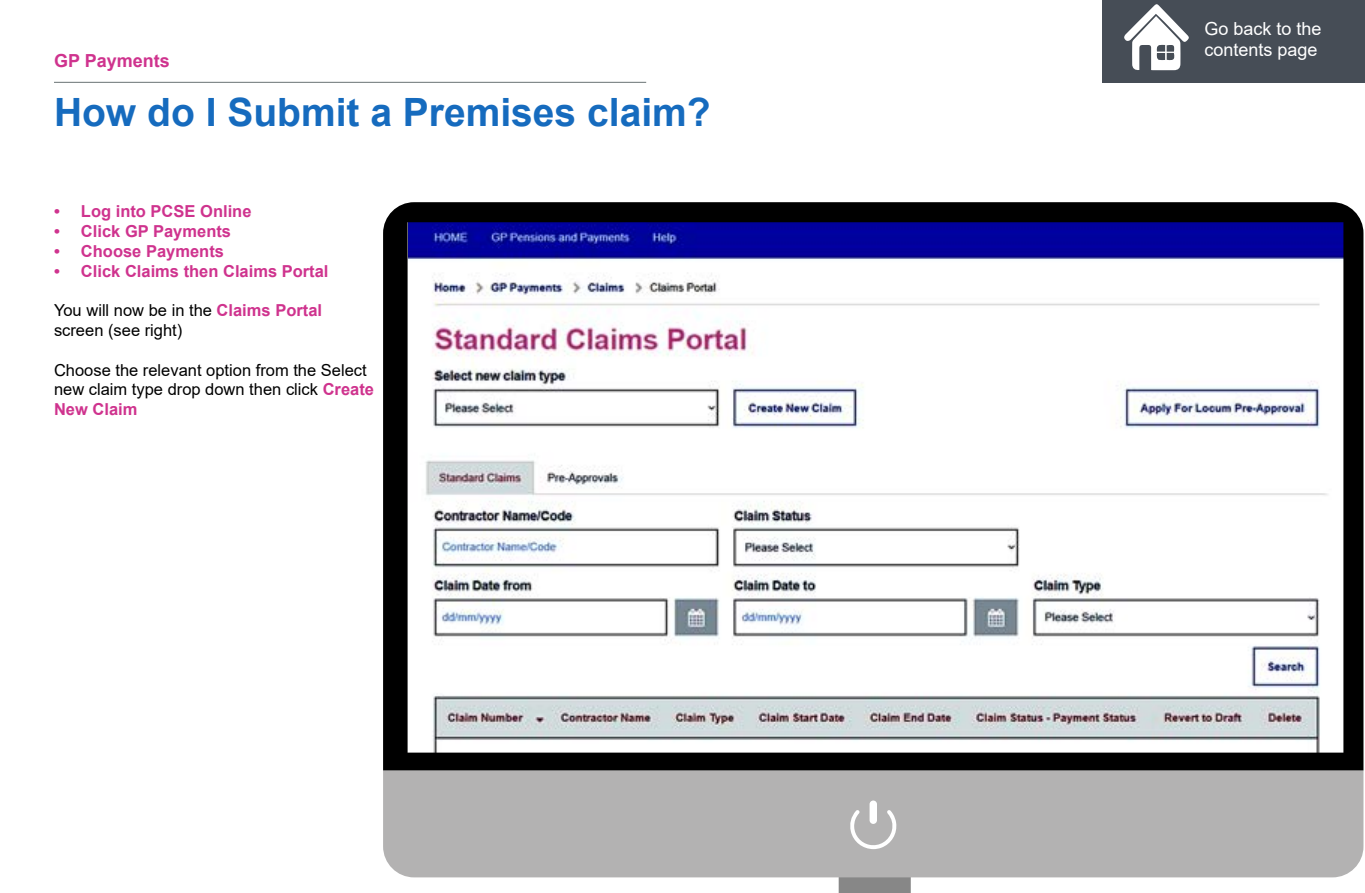
<style>
.page{position:relative;width:1365px;height:893px;background:#fff}
.page>*{position:absolute;margin:0;border:0;box-sizing:border-box;transform-origin:0 0}
.t1{font:700 39px "Arial";color:#166bbe}
.t2{font:18px/21.6px "Arial";color:#fff}
.t3{font:700 18px "Arial";color:#cf338e}
.t4{font:16.5px/19.8px "Arial";color:#000}
.t5{font:700 16.5px "Arial";color:#cf338e}
.s1{font-weight:700;color:#cf338e}
</style>
<div class="page">
<div style="left:383px;top:770px;width:980px;height:107px;background:#b3b2b2"></div>
<svg style="left:383px;top:202px;width:980px;height:568px"></svg>
<svg style="left:839px;top:810px;width:72px;height:83px;background:#afafaf"></svg>
<div style="left:870px;top:800px;width:7px;height:24px;background:#fff;border-radius:4px"></div>
<hr style="left:54px;top:82px;width:592px;height:1px;background:#687273">
<div style="left:1102px;top:0;width:263px;height:83px;background:#464d56"></div>
<svg style="left:1124px;top:4px;width:65px;height:67px"></svg>
<p class="t3" style="left:54px;top:48px;width:117px">GP Payments</p>
<h1 class="t1" style="left:54px;top:85px;width:658px">How do I Submit a Premises claim?</h1>
<p class="t5" style="left:54px;top:200px;width:199px">• Log into PCSE Online</p>
<p class="t5" style="left:54px;top:220px;width:179px">• Click GP Payments</p>
<p class="t5" style="left:54px;top:239px;width:172px">• Choose Payments</p>
<p class="t5" style="left:54px;top:259px;width:276px">• Click Claims then Claims Portal</p>
<p class="t4" style="left:54px;top:300px;width:270px">You will now be in the <span class="s1">Claims Portal </span>screen (see right)</p>
<p class="t4" style="left:54px;top:360px;width:322px">Choose the relevant option from the Select new claim type drop down then click <span class="s1">Create<br>New Claim</span></p>
<p class="t2" style="left:1204px;top:17px;width:119px">Go back to the contents page</p>
</div>
